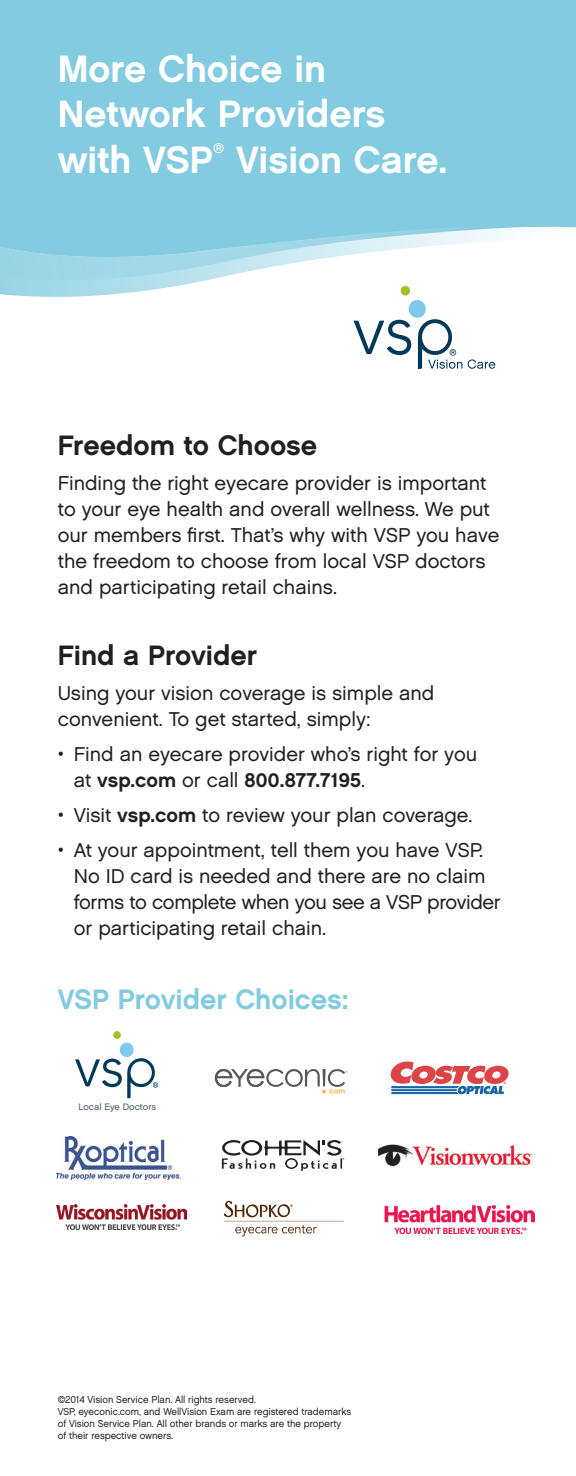
<style>
.page{position:relative;width:576px;height:1476px;background:#fff}
.page>*{position:absolute;margin:0;border:0;box-sizing:border-box;transform-origin:0 0}
.t1{font:38px "Chalet New York Nineteen Sixty";color:#fff}
.t2{font:28px "Chalet New York Nineteen Sixty";color:#231f20}
.t3{font:28px "Chalet New York Nineteen Sixty";color:#83cbe0}
.t4{font:20px/26px "Chalet London Nineteen Sixty";color:#231f20}
.t5{font:14px "Chalet London Nineteen Sixty";color:#fff}
.t6{font:10px/12px "Chalet London Nineteen Sixty";color:#231f20;scale:.95 1}
.t7{font:9.4px "Chalet London Nineteen Sixty";color:#3e5765}
.s1{font-family:"Chalet New York Nineteen Sixty"}
</style>
<div class="page">
<div style="left:0;top:0;width:576px;height:199px;background:#83cbe0"></div>
<svg style="left:0;top:284px;width:410px;height:13px"></svg>
<svg style="left:0;top:199px;width:576px;height:85px"></svg>
<div style="left:400px;top:285px;width:10px;height:11px;background:#a3c027;border-radius:50%"></div>
<svg style="left:354px;top:300px;width:108px;height:69px"></svg>
<svg style="left:468px;top:359px;width:27px;height:10px"></svg>
<svg style="left:390px;top:1062px;width:119px;height:32px"></svg>
<img style="left:57px;top:1204px;width:130px;height:25px">
<img style="left:378px;top:1144px;width:153px;height:23px">
<svg style="left:222px;top:1140px;width:122px;height:31px"></svg>
<svg style="left:215px;top:1069px;width:132px;height:24px"></svg>
<img style="left:224px;top:1202px;width:120px;height:35px">
<img style="left:384px;top:1204px;width:150px;height:29px">
<img style="left:57px;top:1136px;width:123px;height:43px">
<div style="left:113px;top:1031px;width:8px;height:8px;background:#a3c027;border-radius:50%"></div>
<svg style="left:75px;top:1042px;width:84px;height:57px"></svg>
<p class="t1" style="left:58px;top:45px;width:270px">More Choice in</p>
<p class="t1" style="left:58px;top:90px;width:329px">Network Providers</p>
<p class="t1" style="left:58px;top:136px;width:157px">with VSP</p>
<p class="t5" style="left:213px;top:140px;width:13px">®</p>
<p class="t1" style="left:236px;top:136px;width:213px">Vision Care.</p>
<p class="t2" style="left:58px;top:428px;width:261px">Freedom to Choose</p>
<p class="t4" style="left:58px;top:470px;width:443px">Finding the right eyecare provider is important to your eye health and overall wellness. We put our members first. That’s why with VSP you have the freedom to choose from local VSP doctors and participating retail chains.</p>
<p class="t2" style="left:58px;top:638px;width:201px">Find a Provider</p>
<p class="t4" style="left:58px;top:680px;width:378px">Using your vision coverage is simple and convenient. To get started, simply:</p>
<p class="t4" style="left:74px;top:741px;width:405px;text-indent:-16px">• Find an eyecare provider who’s right for you at <span class="s1">vsp.com</span> or call <span class="s1">800.877.7195</span>.</p>
<p class="t4" style="left:58px;top:802px;width:416px">• Visit <span class="s1">vsp.com</span> to review your plan coverage.</p>
<p class="t4" style="left:74px;top:837px;width:429px;text-indent:-16px">• At your appointment, tell them you have VSP.<br>No ID card is needed and there are no claim forms to complete when you see a VSP provider or participating retail chain.</p>
<p class="t3" style="left:58px;top:982px;width:293px">VSP Provider Choices:</p>
<p class="t7" style="left:78px;top:1101px;width:79px">Local Eye Doctors</p>
<p class="t6" style="left:58px;top:1394px;width:310px">©2014 Vision Service Plan. All rights reserved.<br>VSP, eyeconic.com, and WellVision Exam are registered trademarks of Vision Service Plan. All other brands or marks are the property of their respective owners.</p>
</div>
